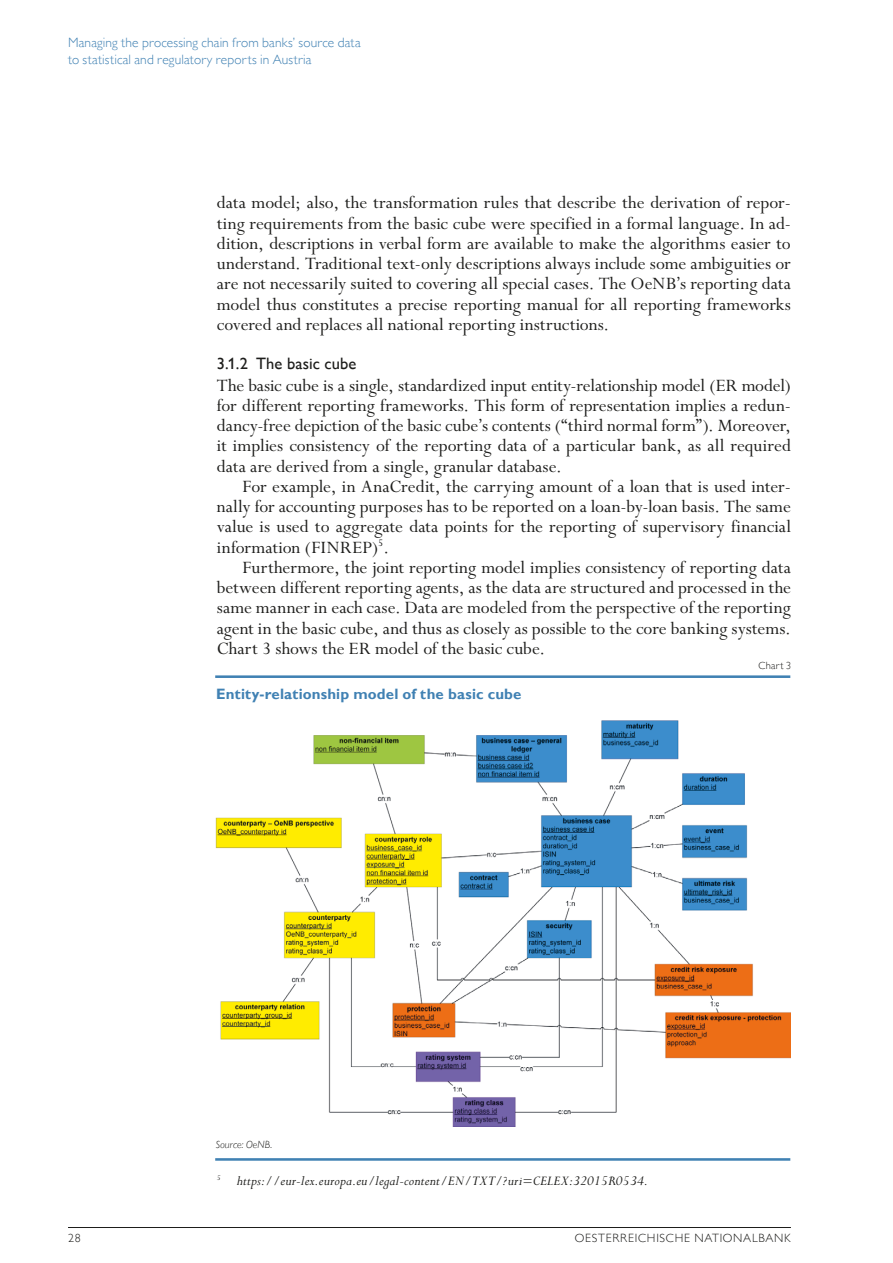
<style>
.page{position:relative;width:893px;height:1263px;background:#fff}
.page>*{position:absolute;margin:0;border:0;box-sizing:border-box;transform-origin:0 0}
.t1{font:19.5px/20.2px "Perpetua Std";color:#1d1d1b;text-align:justify}
.t2{font:500 16.5px "Gill Sans MT Pro";letter-spacing:.005em;color:#1d1d1b}
.t3{font:italic 15px "Perpetua Std";letter-spacing:.01em;color:#1d1d1b}
.t4{font:700 15px "Gill Sans MT Pro";letter-spacing:.01em;color:#4081b3}
.t5{font:300 13.5px/16.5px "Gill Sans MT Pro";letter-spacing:.01em;color:#4081b3}
.t6{font:300 12px "Gill Sans MT Pro";letter-spacing:.06em;color:#1d1d1b}
.t7{font:italic 300 10.5px "Gill Sans MT Pro";letter-spacing:.01em;color:#1d1d1b}
.t8{font:300 10.5px "Gill Sans MT Pro";letter-spacing:.02em;color:#1d1d1b}
</style>
<div class="page">
<hr style="left:68px;top:1227px;width:723px;height:1px;background:#1d1d1b">
<hr style="left:215px;top:675px;width:575px;height:3px;background:#4081b3">
<hr style="left:215px;top:1158px;width:575px;height:3px;background:#4081b3">
<img style="left:215px;top:721px;width:575px;height:406px">
<p class="t5" style="left:68px;top:34px;width:294px">Managing the processing chain from banks’ source data to statistical and regulatory reports in Austria</p>
<p class="t1" style="left:217px;top:193px;width:576px">data model; also, the transformation rules that describe the derivation of repor&shy;ting requirements from the basic cube were specified in a formal language. In ad&shy;dition, descriptions in verbal form are available to make the algorithms easier to understand. Traditional text-only descriptions always include some ambiguities or are not necessarily suited to covering all special cases. The OeNB’s reporting data model thus constitutes a precise reporting manual for all reporting frameworks covered and replaces all national reporting instructions.</p>
<p class="t2" style="left:217px;top:353px;width:141px">3.1.2 The basic cube</p>
<p class="t1" style="left:217px;top:376px;width:576px">The basic cube is a single, standardized input entity-relationship model (ER model) for different reporting frameworks. This form of representation implies a redun&shy;dancy-free depiction of the basic cube’s contents (“third normal form”). Moreover, it implies consistency of the reporting data of a particular bank, as all required data are derived from a single, granular database.</p>
<p class="t1" style="left:217px;top:477px;width:576px;text-indent:26px">For example, in AnaCredit, the carrying amount of a loan that is used inter&shy;nally for accounting purposes has to be reported on a loan-by-loan basis. The same value is used to aggregate data points for the reporting of supervisory financial information (FINREP)<sup>5</sup>.</p>
<p class="t1" style="left:217px;top:558px;width:576px;text-indent:26px">Furthermore, the joint reporting model implies consistency of reporting data between different reporting agents, as the data are structured and processed in the same manner in each case. Data are modeled from the perspective of the reporting agent in the basic cube, and thus as closely as possible to the core banking systems.<br>Chart 3 shows the ER model of the basic cube.</p>
<p class="t4" style="left:216px;top:684px;width:307px">Entity-relationship model of the basic cube</p>
<p class="t8" style="left:759px;top:659px;width:34px">Chart 3</p>
<p class="t7" style="left:216px;top:1138px;width:58px">Source: OeNB.</p>
<p class="t3" style="left:217px;top:1173px;width:433px"><sup>5</sup> https://eur-lex.europa.eu/legal-content/EN/TXT/?uri=CELEX:32015R0534.</p>
<p class="t6" style="left:68px;top:1231px;width:14px">28</p>
<p class="t6" style="left:575px;top:1231px;width:218px">OESTERREICHISCHE NATIONALBANK</p>
</div>
